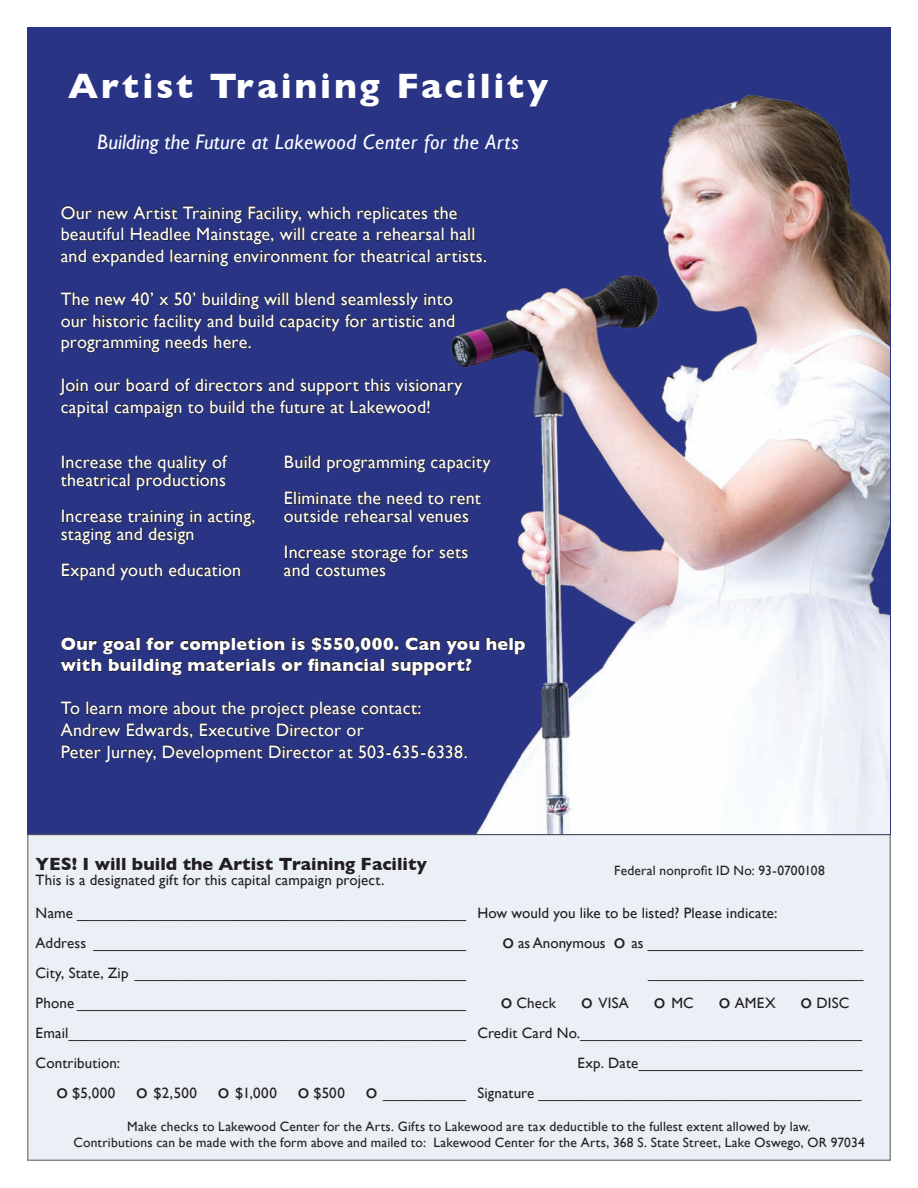
<style>
.page{position:relative;width:918px;height:1188px;background:#fff}
.page>*{position:absolute;margin:0;border:0;box-sizing:border-box;transform-origin:0 0}
.t1{font:700 36px "Gill Sans";letter-spacing:.08em;color:#fff}
.t2{font:italic 21px "Gill Sans";letter-spacing:.015em;color:#fff}
.t3{font:18px/21.6px "Gill Sans";letter-spacing:.01em;color:#fff}
.t4{font:700 18px/21.6px "Gill Sans";letter-spacing:.015em;color:#fff}
.t5{font:700 18px "Gill Sans";color:#231f20}
.t6{font:15px/30px "Gill Sans";letter-spacing:.01em;color:#231f20;text-align:justify}
.t7{font:15px "Gill Sans";letter-spacing:.04em;color:#231f20}
.t8{font:13.5px/16.2px "Gill Sans";letter-spacing:.015em;color:#231f20;text-align:center}
.s1{font-size:21px}
</style>
<div class="page">
<div style="left:27px;top:27px;width:863px;height:807px;background:#293584"></div>
<div style="left:27px;top:834px;width:864px;height:327px;background:#eaf0f6;border:2px solid #57585a"></div>
<svg style="left:60px;top:205px;width:340px;height:62px"></svg>
<svg style="left:60px;top:292px;width:340px;height:61px"></svg>
<svg style="left:59px;top:378px;width:341px;height:40px"></svg>
<svg style="left:60px;top:455px;width:168px;height:36px"></svg>
<svg style="left:61px;top:509px;width:194px;height:36px"></svg>
<svg style="left:61px;top:563px;width:180px;height:18px"></svg>
<svg style="left:285px;top:455px;width:36px;height:14px"></svg>
<svg style="left:327px;top:459px;width:73px;height:14px"></svg>
<svg style="left:284px;top:491px;width:116px;height:32px"></svg>
<svg style="left:284px;top:545px;width:116px;height:32px"></svg>
<div style="left:136px;top:637px;width:4px;height:13px;border:1px solid #231f20"></div>
<svg style="left:60px;top:636px;width:77px;height:36px"></svg>
<div style="left:138px;top:659px;width:4px;height:13px;border:1px solid #231f20"></div>
<svg style="left:143px;top:636px;width:257px;height:40px"></svg>
<svg style="left:60px;top:701px;width:340px;height:61px"></svg>
<img style="left:400px;top:94px;width:490px;height:740px">
<h1 class="t1" style="left:68px;top:65px;width:482px">Artist Training Facility</h1>
<p class="t2" style="left:97px;top:129px;width:423px">Building the Future at Lakewood Center for the Arts</p>
<p class="t3" style="left:61px;top:202px;width:428px">Our new Artist Training Facility, which replicates the beautiful Headlee Mainstage, will create a rehearsal hall and expanded learning environment for theatrical artists.</p>
<p class="t3" style="left:61px;top:288px;width:396px">The new 40’ x 50’ building will blend seamlessly into our historic facility and build capacity for artistic and programming needs here.</p>
<p class="t3" style="left:61px;top:374px;width:403px">Join our board of directors and support this visionary capital campaign to build the future at Lakewood!</p>
<p class="t3" style="left:61px;top:453px;width:167px;line-height:18px">Increase the quality of theatrical productions</p>
<p class="t3" style="left:61px;top:507px;width:196px;line-height:18px">Increase training in acting, staging and design</p>
<p class="t3" style="left:61px;top:559px;width:182px">Expand youth education</p>
<p class="t3" style="left:284px;top:444px;width:208px;line-height:36px">Build programming capacity<br>Eliminate the need to rent</p>
<p class="t3" style="left:284px;top:498px;width:187px;line-height:36px">outside rehearsal venues<br>Increase storage for sets</p>
<p class="t3" style="left:284px;top:559px;width:104px">and costumes</p>
<p class="t4" style="left:61px;top:633px;width:467px">Our goal for completion is $550,000. Can you help with building materials or financial support?</p>
<p class="t3" style="left:61px;top:697px;width:408px">To learn more about the project please contact:<br>Andrew Edwards, Executive Director or<br>Peter Jurney, Development Director at 503-635-6338.</p>
<p class="t5" style="left:36px;top:854px;width:393px">YES! I will build the Artist Training Facility</p>
<p class="t6" style="left:36px;top:865px;width:350px">This is a designated gift for this capital campaign project.</p>
<p class="t8" style="left:614px;top:862px;width:212px">Federal nonprofit ID No: 93-0700108</p>
<p class="t6" style="left:36px;top:898px;width:432px">Name _______________________________________________ Address _____________________________________________ City, State, Zip ________________________________________ Phone _______________________________________________ Email________________________________________________ Contribution:</p>
<p class="t7" style="left:56px;top:1085px;width:411px"><span class="s1">o</span> $5,000 <span class="s1">o</span> $2,500 <span class="s1">o</span> $1,000 <span class="s1">o</span> $500 <span class="s1">o</span> __________</p>
<p class="t6" style="left:477px;top:898px;width:302px">How would you like to be listed? Please indicate:</p>
<p class="t6" style="left:502px;top:928px;width:362px"><span class="s1">o</span> as Anonymous <span class="s1">o</span> as __________________________</p>
<p class="t6" style="left:648px;top:958px;width:217px">__________________________</p>
<p class="t6" style="left:501px;top:988px;width:350px"><span class="s1">o</span> Check <span class="s1">o</span> VISA <span class="s1">o</span> MC <span class="s1">o</span> AMEX <span class="s1">o</span> DISC</p>
<p class="t6" style="left:477px;top:1018px;width:386px">Credit Card No.__________________________________</p>
<p class="t6" style="left:577px;top:1048px;width:286px">Exp. Date___________________________</p>
<p class="t6" style="left:477px;top:1078px;width:386px">Signature _______________________________________</p>
<p class="t8" style="left:73px;top:1118px;width:793px">Make checks to Lakewood Center for the Arts. Gifts to Lakewood are tax deductible to the fullest extent allowed by law.<br>Contributions can be made with the form above and mailed to: Lakewood Center for the Arts, 368 S. State Street, Lake Oswego, OR 97034</p>
</div>
